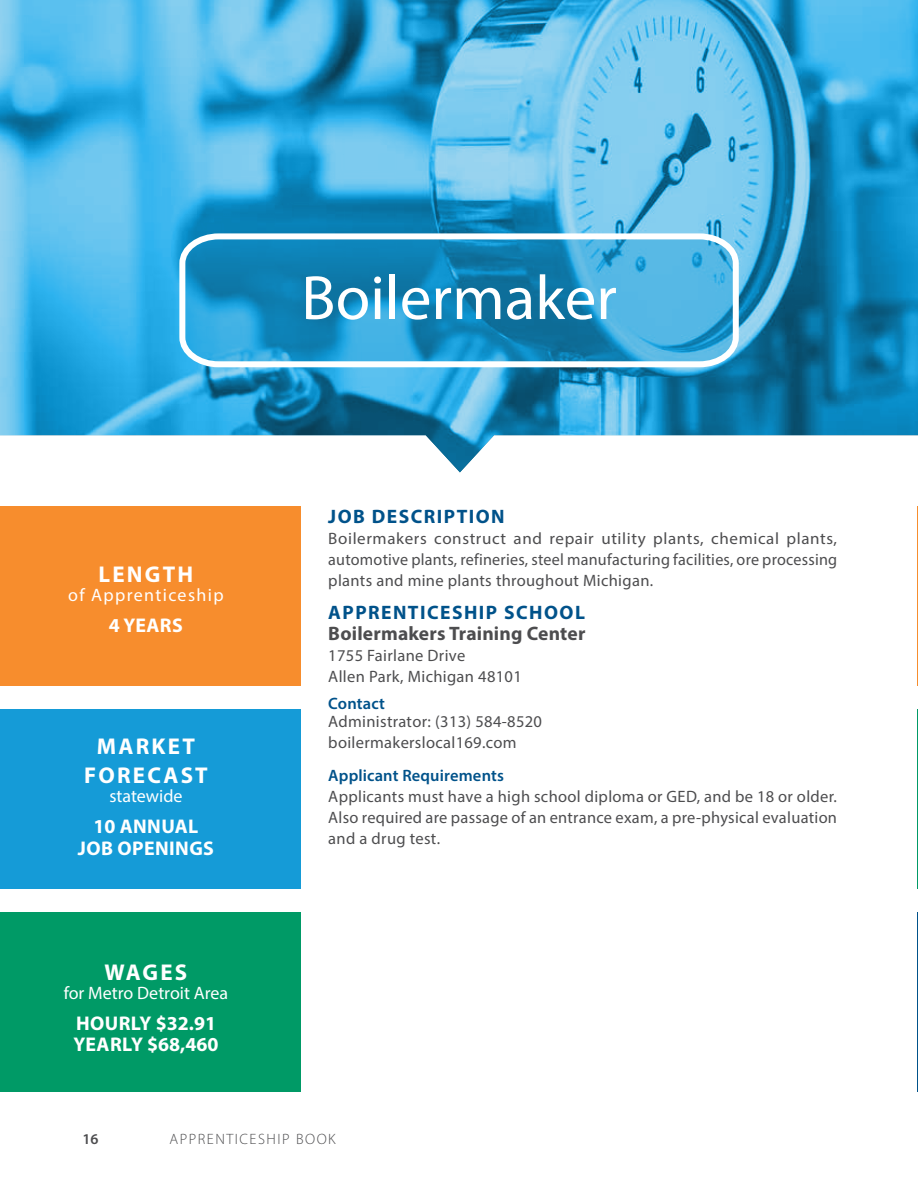
<style>
.page{position:relative;width:918px;height:1188px;background:#fff}
.page>*{position:absolute;margin:0;border:0;box-sizing:border-box;transform-origin:0 0}
.t1{font:63px "Myriad Pro";color:#fff}
.t2{font:700 22.95px/29.4px "Myriad Pro";letter-spacing:.095em;color:#fff;text-align:center}
.t3{font:700 19.8px/21.8px "Myriad Pro";letter-spacing:.02em;color:#fff;text-align:center}
.t4{font:700 19.8px/21.8px "Myriad Pro";color:#fff}
.t5{font:700 19.5px "Myriad Pro";letter-spacing:.075em;color:#00528a}
.t6{font:700 19.5px "Myriad Pro";letter-spacing:.01em;color:#4d4d4f}
.t7{font:18px "Myriad Pro";color:#fff}
.t8{font:18px "Myriad Pro";letter-spacing:.075em;color:#fff}
.t9{font:16.5px/21px "Myriad Pro";letter-spacing:.02em;color:#4d4d4f;text-align:justify}
.t10{font:600 16.5px "Myriad Pro";letter-spacing:.01em;color:#00528a}
.t11{font:300 15px "Myriad Pro";letter-spacing:.1em;color:#4d4d4f}
.t12{font:600 15px "Myriad Pro";color:#4d4d4f}
</style>
<div class="page">
<div style="left:0;top:506px;width:300px;height:180px;background:#f78d2d"></div>
<hr style="left:917px;top:506px;width:1px;height:180px;background:#f78d2d">
<div style="left:0;top:709px;width:300px;height:180px;background:#159bd7"></div>
<hr style="left:917px;top:709px;width:1px;height:180px;background:#009a66">
<div style="left:0;top:913px;width:300px;height:179px;background:#009a66"></div>
<hr style="left:917px;top:913px;width:1px;height:179px;background:#00528a">
<svg style="left:0;top:0;width:918px;height:472px;background:#4fadd8"></svg>
<svg style="left:176px;top:230px;width:566px;height:140px;background:#3a9dca"></svg>
<h2 class="t2" style="left:99px;top:559px;width:96px">LENGTH</h2>
<p class="t8" style="left:68px;top:584px;width:157px">of Apprenticeship</p>
<p class="t3" style="left:109px;top:614px;width:75px">4 YEARS</p>
<h2 class="t2" style="left:84px;top:730px;width:125px">MARKET<br>FORECAST</h2>
<p class="t7" style="left:109px;top:785px;width:75px">statewide</p>
<p class="t3" style="left:78px;top:815px;width:138px">10 ANNUAL<br>JOB OPENINGS</p>
<h2 class="t2" style="left:105px;top:957px;width:84px">WAGES</h2>
<p class="t7" style="left:64px;top:981px;width:166px">for Metro Detroit Area</p>
<p class="t4" style="left:74px;top:1011px;width:146px">HOURLY $32.91<br>YEARLY $68,460</p>
<h1 class="t1" style="left:301px;top:259px;width:317px">Boilermaker</h1>
<p class="t5" style="left:328px;top:504px;width:178px">JOB DESCRIPTION</p>
<p class="t9" style="left:328px;top:528px;width:510px">Boilermakers construct and repair utility plants, chemical plants, automotive plants, refineries, steel manufacturing facilities, ore processing plants and mine plants throughout Michigan.</p>
<p class="t5" style="left:328px;top:600px;width:258px">APPRENTICESHIP SCHOOL</p>
<p class="t6" style="left:328px;top:621px;width:259px">Boilermakers Training Center</p>
<p class="t9" style="left:328px;top:645px;width:195px">1755 Fairlane Drive<br>Allen Park, Michigan 48101</p>
<p class="t10" style="left:328px;top:693px;width:58px">Contact</p>
<p class="t9" style="left:328px;top:711px;width:215px">Administrator: (313) 584-8520 boilermakerslocal169.com</p>
<p class="t10" style="left:328px;top:765px;width:177px">Applicant Requirements</p>
<p class="t9" style="left:328px;top:786px;width:510px">Applicants must have a high school diploma or GED, and be 18 or older.<br>Also required are passage of an entrance exam, a pre-physical evaluation and a drug test.</p>
<p class="t12" style="left:82px;top:1130px;width:18px">16</p>
<p class="t11" style="left:169px;top:1130px;width:168px">APPRENTICESHIP BOOK</p>
</div>
